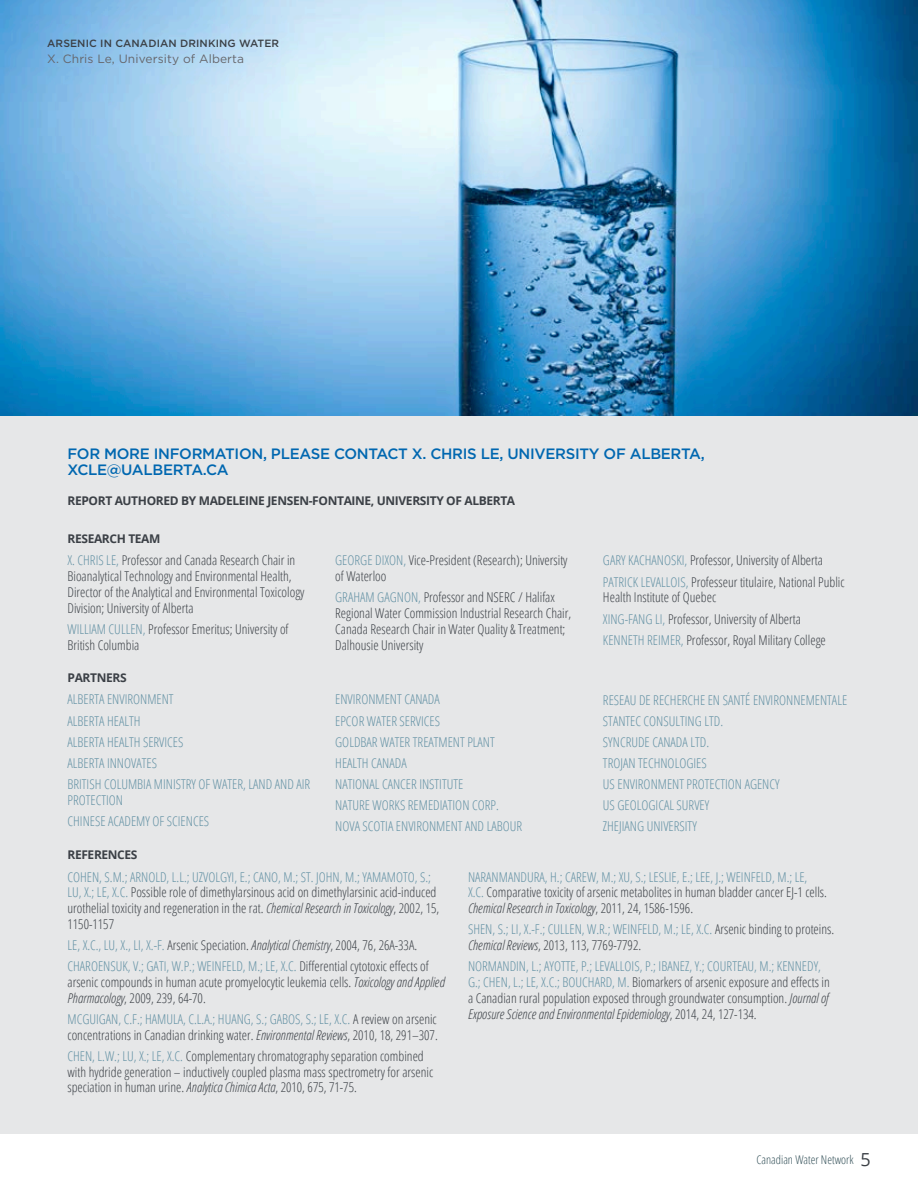
<style>
.page{position:relative;width:918px;height:1188px;background:#fff}
.page>*{position:absolute;margin:0;border:0;box-sizing:border-box;transform-origin:0 0}
.t1{font:500 15px/16.5px "Gotham";letter-spacing:-.02em;color:#0067b0}
.t2{font:300 condensed 13.5px/15.8px "Open Sans";color:#3b4046}
.t3{font:300 condensed 13.5px/21.1px "Open Sans";color:#6190a3}
.t4{font:700 12px "Open Sans";letter-spacing:-.03em;color:#3b4046}
.t5{font:12px "Gotham";letter-spacing:.01em;color:#66666b}
.t6{font:300 condensed 12px "Open Sans";color:#345159}
.t7{font:500 10.5px "Gotham";letter-spacing:.01em;color:#3b4046}
.s1{color:#6190a3}
.s2{font-style:italic}
.s3{color:#3b4046}
.s4{font-style:italic;color:#3b4046}
.s5{font-weight:400;font-stretch:normal;font-size:18px;color:#3b4046}
</style>
<div class="page">
<img style="left:0;top:0;width:918px;height:417px">
<div style="left:0;top:417px;width:918px;height:717px;background:#e6e7e8"></div>
<p class="t7" style="left:47px;top:36px;width:233px">ARSENIC IN CANADIAN DRINKING WATER</p>
<p class="t5" style="left:47px;top:51px;width:198px">X. Chris Le, University of Alberta</p>
<p class="t1" style="left:68px;top:445px;width:639px">FOR MORE INFORMATION, PLEASE CONTACT X. CHRIS LE, UNIVERSITY OF ALBERTA,<br>XCLE@UALBERTA.CA</p>
<p class="t4" style="left:68px;top:492px;width:449px">REPORT AUTHORED BY MADELEINE JENSEN-FONTAINE, UNIVERSITY OF ALBERTA</p>
<p class="t4" style="left:68px;top:530px;width:95px">RESEARCH TEAM</p>
<p class="t2" style="left:68px;top:552px;width:239px"><span class="s1">X. CHRIS LE,</span> Professor and Canada Research Chair in Bioanalytical Technology and Environmental Health, Director of the Analytical and Environmental Toxicology Division; University of Alberta</p>
<p class="t2" style="left:68px;top:621px;width:223px"><span class="s1">WILLIAM CULLEN,</span> Professor Emeritus; University of<br>British Columbia</p>
<p class="t2" style="left:603px;top:550px;width:243px;line-height:21.1px"><span class="s1">GARY KACHANOSKI,</span> Professor, University of Alberta<br><span class="s1">PATRICK LEVALLOIS,</span> Professeur titulaire, National Public</p>
<p class="t2" style="left:603px;top:586px;width:224px;line-height:21.1px">Health Institute of Quebec<br><span class="s1">XING-FANG LI,</span> Professor, University of Alberta<br><span class="s1">KENNETH REIMER,</span> Professor, Royal Military College</p>
<p class="t2" style="left:335px;top:552px;width:234px"><span class="s1">GEORGE DIXON,</span> Vice-President (Research); University of Waterloo</p>
<p class="t2" style="left:335px;top:589px;width:238px"><span class="s1">GRAHAM GAGNON,</span> Professor and NSERC / Halifax Regional Water Commission Industrial Research Chair, Canada Research Chair in Water Quality &amp; Treatment; Dalhousie University</p>
<p class="t4" style="left:68px;top:669px;width:61px">PARTNERS</p>
<p class="t3" style="left:68px;top:689px;width:244px">ALBERTA ENVIRONMENT<br>ALBERTA HEALTH<br>ALBERTA HEALTH SERVICES<br>ALBERTA INNOVATES<br>BRITISH COLUMBIA MINISTRY OF WATER, LAND AND AIR</p>
<p class="t3" style="left:68px;top:789px;width:143px">PROTECTION<br>CHINESE ACADEMY OF SCIENCES</p>
<p class="t3" style="left:335px;top:689px;width:188px">ENVIRONMENT CANADA<br>EPCOR WATER SERVICES<br>GOLDBAR WATER TREATMENT PLANT<br>HEALTH CANADA<br>NATIONAL CANCER INSTITUTE<br>NATURE WORKS REMEDIATION CORP.<br>NOVA SCOTIA ENVIRONMENT AND LABOUR</p>
<p class="t3" style="left:603px;top:689px;width:246px">RESEAU DE RECHERCHE EN SANTÉ ENVIRONNEMENTALE<br>STANTEC CONSULTING LTD.<br>SYNCRUDE CANADA LTD.<br>TROJAN TECHNOLOGIES<br>US ENVIRONMENT PROTECTION AGENCY<br>US GEOLOGICAL SURVEY<br>ZHEJIANG UNIVERSITY</p>
<p class="t4" style="left:68px;top:846px;width:72px">REFERENCES</p>
<p class="t2" style="left:67px;top:868px;width:373px"><span class="s1">COHEN, S.M.; ARNOLD, L.L.; UZVOLGYI, E.; CANO, M.; ST. JOHN, M.; YAMAMOTO, S.; LU, X.; LE, X.C.</span> Possible role of dimethylarsinous acid on dimethylarsinic acid-induced urothelial toxicity and regeneration in the rat. <span class="s2">Chemical Research in Toxicology</span>, 2002, 15, 1150-1157</p>
<p class="t3" style="left:67px;top:934px;width:363px">LE, X.C., LU, X., LI, X.-F. <span class="s3">Arsenic Speciation.</span> <span class="s4">Analytical Chemistry</span><span class="s3">, 2004, 76, 26A-33A.<br></span>CHAROENSUK, V.; GATI, W.P.; WEINFELD, M.; LE, X.C. <span class="s3">Differential cytotoxic effects of</span></p>
<p class="t2" style="left:67px;top:974px;width:379px">arsenic compounds in human acute promyelocytic leukemia cells. <span class="s2">Toxicology and Applied<br>Pharmacology</span>, 2009, 239, 64-70.</p>
<p class="t2" style="left:67px;top:1011px;width:372px"><span class="s1">MCGUIGAN, C.F.; HAMULA, C.L.A.; HUANG, S.; GABOS, S.; LE, X.C.</span> A review on arsenic concentrations in Canadian drinking water. <span class="s2">Environmental Reviews</span>, 2010, 18, 291–307.</p>
<p class="t2" style="left:67px;top:1048px;width:367px"><span class="s1">CHEN, L.W.; LU, X.; LE, X.C.</span> Complementary chromatography separation combined with hydride generation – inductively coupled plasma mass spectrometry for arsenic speciation in human urine. <span class="s2">Analytica Chimica Acta</span>, 2010, 675, 71-75.</p>
<p class="t2" style="left:468px;top:868px;width:361px"><span class="s1">NARANMANDURA, H.; CAREW, M.; XU, S.; LESLIE, E.; LEE, J.; WEINFELD, M.; LE,<br>X.C.</span> Comparative toxicity of arsenic metabolites in human bladder cancer EJ-1 cells.<br><span class="s2">Chemical Research in Toxicology</span>, 2011, 24, 1586-1596.</p>
<p class="t3" style="left:468px;top:921px;width:368px;line-height:15.8px">SHEN, S.; LI, X.-F.; CULLEN, W.R.; WEINFELD, M.; LE, X.C. <span class="s3">Arsenic binding to proteins.<br></span><span class="s4">Chemical Reviews</span><span class="s3">, 2013, 113, 7769-7792.</span></p>
<p class="t2" style="left:468px;top:958px;width:363px"><span class="s1">NORMANDIN, L.; AYOTTE, P.; LEVALLOIS, P.; IBANEZ, Y.; COURTEAU, M.; KENNEDY, G.; CHEN, L.; LE, X.C.; BOUCHARD, M.</span> Biomarkers of arsenic exposure and effects in a Canadian rural population exposed through groundwater consumption. <span class="s2">Journal of Exposure Science and Environmental Epidemiology</span>, 2014, 24, 127-134.</p>
<p class="t6" style="left:757px;top:1152px;width:116px">Canadian Water Network <span class="s5">5</span></p>
</div>
